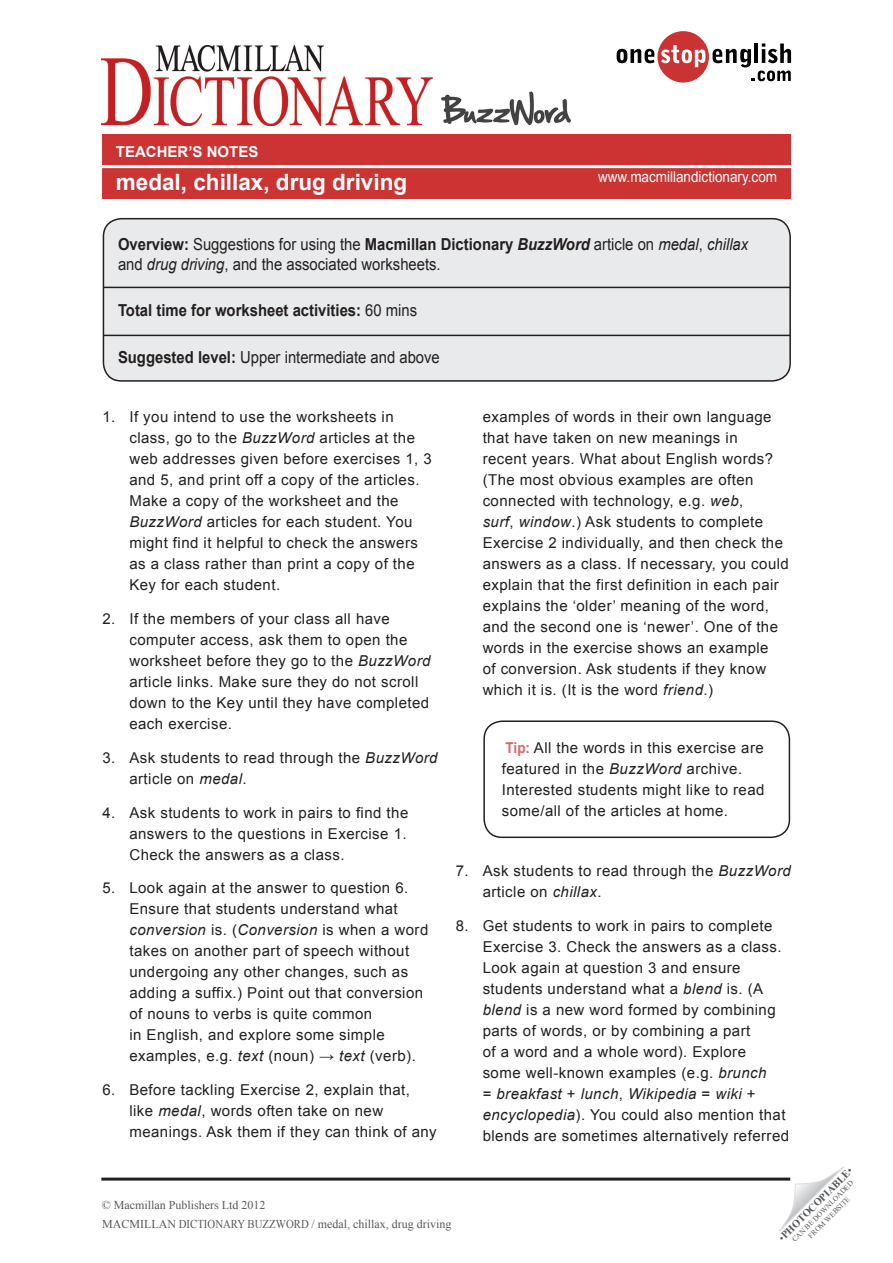
<style>
.page{position:relative;width:893px;height:1263px;background:#fff}
.page>*{position:absolute;margin:0;border:0;box-sizing:border-box;transform-origin:0 0}
.t1{font:700 22.5px "Arial";color:#fff}
.TG_notes{font:16.5px/19.5px "Arial";color:#231f20;scale:.9 1}
.TG_notes-2{font:700 16.5px "Arial";color:#231f20;scale:.9 1}
.Gap_fill_text{font:15px/21px "Arial";letter-spacing:.03em;color:#231f20}
.TG_notes-3{font:15px "Arial";color:#fff;scale:.9 1}
.Gap_fill_text-2{font:700 15px "Arial";color:#fff}
.t2{font:12px "Times New Roman";color:#57585a}
.t3{font:700 10.5px "Times New Roman";color:#57585a}
.t4{font:7.5px "Times New Roman";color:#57585a}
.s1{font-weight:700}
.s2{font-weight:700;font-style:italic}
.s3{font-style:italic}
.s4{font-weight:400}
.s5{font-weight:700;color:#d96666}
</style>
<div class="page">
<svg style="left:617px;top:31px;width:174px;height:52px"></svg>
<div style="left:102px;top:134px;width:689px;height:65px;background:#c33"></div>
<svg style="left:779px;top:1167px;width:65px;height:64px"></svg>
<img style="left:101px;top:46px;width:331px;height:79px">
<hr style="left:101px;top:1177px;width:689px;height:3px;background:#231f20">
<div style="left:103px;top:219px;width:687px;height:162px;background:#e9eaeb;border-radius:18px"></div>
<div style="left:103px;top:218px;width:688px;height:164px;border:2px solid #231f20;border-radius:18px"></div>
<hr style="left:103px;top:287px;width:687px;height:1px;background:#231f20">
<hr style="left:103px;top:335px;width:687px;height:1px;background:#231f20">
<img style="left:442px;top:92px;width:128px;height:33px">
<hr style="left:101px;top:165px;width:690px;height:3px;background:#fff">
<div style="left:483px;top:720px;width:307px;height:118px;border:2px solid #231f20;border-radius:18px"></div>
<p class="Gap_fill_text-2" style="left:116px;top:141px;width:144px">TEACHER’S NOTES</p>
<p class="t1" style="left:116px;top:167px;width:293px">medal, chillax, drug driving</p>
<p class="TG_notes-3" style="left:598px;top:167px;width:200px">www.macmillandictionary.com</p>
<p class="TG_notes" style="left:118px;top:235px;width:702px"><span class="s1">Overview:</span> Suggestions for using the <span class="s1">Macmillan Dictionary</span> <span class="s2">BuzzWord</span> article on <span class="s3">medal</span>, <span class="s3">chillax </span>and <span class="s3">drug driving</span>, and the associated worksheets.</p>
<p class="TG_notes-2" style="left:118px;top:299px;width:334px">Total time for worksheet activities: <span class="s4">60 mins</span></p>
<p class="TG_notes" style="left:118px;top:347px;width:359px"><span class="s1">Suggested level:</span> Upper intermediate and above</p>
<p class="Gap_fill_text" style="left:129px;top:407px;width:304px;text-indent:-27px">1. If you intend to use the worksheets in class, go to the <span class="s3">BuzzWord</span> articles at the web addresses given before exercises 1, 3 and 5, and print off a copy of the articles.<br>Make a copy of the worksheet and the <span class="s3">BuzzWord</span> articles for each student. You might find it helpful to check the answers as a class rather than print a copy of the Key for each student.</p>
<p class="Gap_fill_text" style="left:129px;top:608px;width:303px;text-indent:-27px">2. If the members of your class all have computer access, ask them to open the worksheet before they go to the <span class="s3">BuzzWord </span>article links. Make sure they do not scroll down to the Key until they have completed each exercise.</p>
<p class="Gap_fill_text" style="left:129px;top:747px;width:310px;text-indent:-27px">3. Ask students to read through the <span class="s3">BuzzWord </span>article on <span class="s3">medal</span>.</p>
<p class="Gap_fill_text" style="left:129px;top:802px;width:280px;text-align:justify;text-indent:-27px">4. Ask students to work in pairs to find the answers to the questions in Exercise 1.<br>Check the answers as a class.</p>
<p class="Gap_fill_text" style="left:129px;top:878px;width:300px;text-indent:-27px">5. Look again at the answer to question 6.<br>Ensure that students understand what <span class="s3">conversion</span> is. (<span class="s3">Conversion</span> is when a word takes on another part of speech without undergoing any other changes, such as adding a suffix.) Point out that conversion of nouns to verbs is quite common<br>in English, and explore some simple examples, e.g. <span class="s3">text</span> (noun) → <span class="s3">text</span> (verb).</p>
<p class="Gap_fill_text" style="left:129px;top:1079px;width:309px;text-indent:-27px">6. Before tackling Exercise 2, explain that, like <span class="s3">medal</span>, words often take on new meanings. Ask them if they can think of any</p>
<p class="Gap_fill_text" style="left:483px;top:407px;width:308px">examples of words in their own language that have taken on new meanings in<br>recent years. What about English words? (The most obvious examples are often connected with technology, e.g. <span class="s3">web</span>,<br><span class="s3">surf</span>, <span class="s3">window</span>.) Ask students to complete Exercise 2 individually, and then check the answers as a class. If necessary, you could explain that the first definition in each pair explains the ‘older’ meaning of the word, and the second one is ‘newer’. One of the words in the exercise shows an example<br>of conversion. Ask students if they know which it is. (It is the word <span class="s3">friend</span>.)</p>
<p class="Gap_fill_text" style="left:502px;top:738px;width:264px"><span class="s5">Tip:</span> All the words in this exercise are featured in the <span class="s3">BuzzWord</span> archive.<br>Interested students might like to read some/all of the articles at home.</p>
<p class="Gap_fill_text" style="left:483px;top:860px;width:310px;text-indent:-27px">7. Ask students to read through the <span class="s3">BuzzWord </span>article on <span class="s3">chillax</span>.</p>
<p class="Gap_fill_text" style="left:483px;top:915px;width:308px;text-indent:-27px">8. Get students to work in pairs to complete Exercise 3. Check the answers as a class.<br>Look again at question 3 and ensure students understand what a <span class="s3">blend</span> is. (A <span class="s3">blend</span> is a new word formed by combining parts of words, or by combining a part<br>of a word and a whole word). Explore<br>some well-known examples (e.g. <span class="s3">brunch<br></span>= <span class="s3">breakfast</span> + <span class="s3">lunch</span>, <span class="s3">Wikipedia</span> = <span class="s3">wiki</span> + <span class="s3">encyclopedia</span>). You could also mention that blends are sometimes alternatively referred</p>
<p class="t2" style="left:102px;top:1197px;width:165px">© Macmillan Publishers Ltd 2012</p>
<p class="t2" style="left:102px;top:1215px;width:351px">MACMILLAN DICTIONARY BUZZWORD / medal, chillax, drug driving</p>
<p class="t3" style="left:775px;top:1234px;width:101px;rotate:-45deg"><span class="s4">•</span>PHOTOCOPIABLE<span class="s4">•</span></p>
<p class="t4" style="left:790px;top:1237px;width:85px;rotate:-45deg">CAN BE DOWNLOADED</p>
<p class="t4" style="left:806px;top:1233px;width:57px;rotate:-45deg">FROM WEBSITE</p>
</div>
